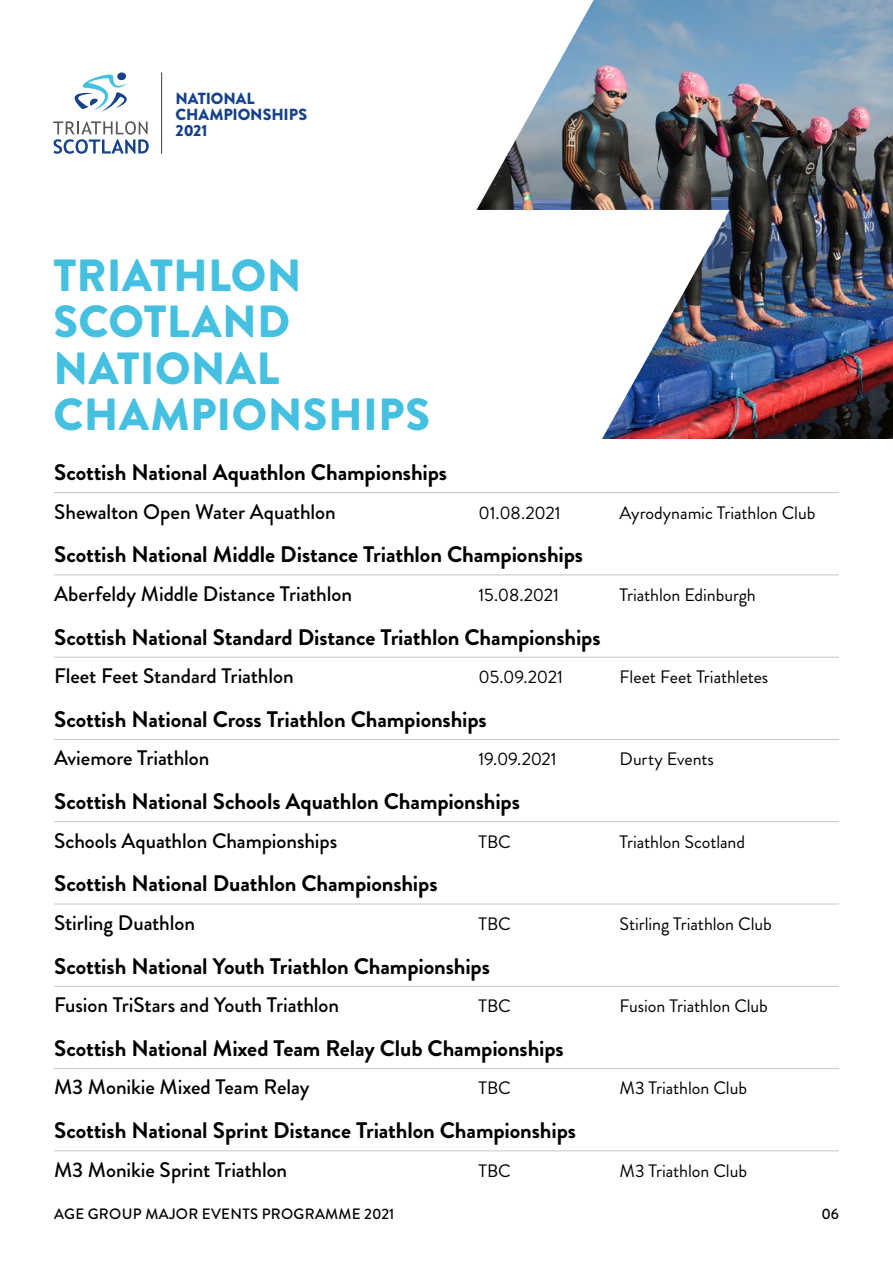
<style>
.page{position:relative;width:893px;height:1263px;background:#fff}
.page>*{position:absolute;margin:0;border:0;box-sizing:border-box;transform-origin:0 0}
.t1{font:900 45px/46.5px "Brandon Grotesque";letter-spacing:.005em;color:#46c0e0}
.t2{font:700 22.5px "Brandon Grotesque";letter-spacing:-.005em;color:#000}
.t3{font:500 21px "Brandon Grotesque";letter-spacing:-.005em;color:#000}
.t4{font:18px "Brandon Grotesque";letter-spacing:-.005em;color:#000}
.t5{font:900 16.05px/16px "Brandon Grotesque";letter-spacing:-.01em;color:#15428a}
.t6{font:500 15px "Brandon Grotesque";letter-spacing:.02em;color:#000}
</style>
<div class="page">
<img style="left:730px;top:0;width:163px;height:438px">
<svg style="left:174px;top:0;width:556px;height:904px"></svg>
<hr style="left:54px;top:492px;width:785px;height:1px;background:#c6c6c6">
<hr style="left:54px;top:574px;width:785px;height:1px;background:#c6c6c6">
<hr style="left:54px;top:657px;width:785px;height:1px;background:#c6c6c6">
<hr style="left:54px;top:739px;width:785px;height:1px;background:#c6c6c6">
<hr style="left:54px;top:821px;width:785px;height:1px;background:#c6c6c6">
<hr style="left:54px;top:904px;width:785px;height:1px;background:#c6c6c6">
<hr style="left:54px;top:986px;width:785px;height:1px;background:#c6c6c6">
<hr style="left:54px;top:1068px;width:785px;height:1px;background:#c6c6c6">
<hr style="left:54px;top:1150px;width:785px;height:1px;background:#c6c6c6">
<div style="left:40px;top:56px;width:281px;height:114px;background:#fff"></div>
<hr style="left:161px;top:72px;width:1px;height:82px;background:#575756">
<svg style="left:53px;top:121px;width:96px;height:33px"></svg>
<svg style="left:74px;top:74px;width:54px;height:38px"></svg>
<p class="t5" style="left:176px;top:90px;width:133px">NATIONAL<br>CHAMPIONSHIPS<br>2021</p>
<h1 class="t1" style="left:54px;top:252px;width:378px">TRIATHLON<br>SCOTLAND<br>NATIONAL<br>CHAMPIONSHIPS</h1>
<p class="t2" style="left:54px;top:456px;width:395px">Scottish National Aquathlon Championships</p>
<p class="t3" style="left:54px;top:497px;width:283px">Shewalton Open Water Aquathlon</p>
<p class="t4" style="left:478px;top:500px;width:84px">01.08.2021</p>
<p class="t4" style="left:619px;top:500px;width:197px">Ayrodynamic Triathlon Club</p>
<p class="t2" style="left:54px;top:539px;width:531px">Scottish National Middle Distance Triathlon Championships</p>
<p class="t3" style="left:54px;top:579px;width:300px">Aberfeldy Middle Distance Triathlon</p>
<p class="t4" style="left:478px;top:582px;width:82px">15.08.2021</p>
<p class="t4" style="left:619px;top:582px;width:138px">Triathlon Edinburgh</p>
<p class="t2" style="left:54px;top:621px;width:548px">Scottish National Standard Distance Triathlon Championships</p>
<p class="t3" style="left:54px;top:661px;width:241px">Fleet Feet Standard Triathlon</p>
<p class="t4" style="left:478px;top:664px;width:86px">05.09.2021</p>
<p class="t4" style="left:619px;top:664px;width:150px">Fleet Feet Triathletes</p>
<p class="t2" style="left:54px;top:703px;width:434px">Scottish National Cross Triathlon Championships</p>
<p class="t3" style="left:54px;top:744px;width:157px">Aviemore Triathlon</p>
<p class="t4" style="left:479px;top:747px;width:80px">19.09.2021</p>
<p class="t4" style="left:619px;top:747px;width:96px">Durty Events</p>
<p class="t2" style="left:54px;top:786px;width:467px">Scottish National Schools Aquathlon Championships</p>
<p class="t3" style="left:54px;top:826px;width:285px">Schools Aquathlon Championships</p>
<p class="t4" style="left:478px;top:829px;width:34px">TBC</p>
<p class="t4" style="left:619px;top:829px;width:127px">Triathlon Scotland</p>
<p class="t2" style="left:54px;top:868px;width:385px">Scottish National Duathlon Championships</p>
<p class="t3" style="left:54px;top:908px;width:143px">Stirling Duathlon</p>
<p class="t4" style="left:478px;top:911px;width:34px">TBC</p>
<p class="t4" style="left:619px;top:911px;width:154px">Stirling Triathlon Club</p>
<p class="t2" style="left:54px;top:950px;width:437px">Scottish National Youth Triathlon Championships</p>
<p class="t3" style="left:54px;top:990px;width:287px">Fusion TriStars and Youth Triathlon</p>
<p class="t4" style="left:478px;top:993px;width:34px">TBC</p>
<p class="t4" style="left:619px;top:993px;width:150px">Fusion Triathlon Club</p>
<p class="t2" style="left:54px;top:1032px;width:511px">Scottish National Mixed Team Relay Club Championships</p>
<p class="t3" style="left:54px;top:1073px;width:257px">M3 Monikie Mixed Team Relay</p>
<p class="t4" style="left:478px;top:1076px;width:34px">TBC</p>
<p class="t4" style="left:619px;top:1076px;width:129px">M3 Triathlon Club</p>
<p class="t2" style="left:54px;top:1115px;width:524px">Scottish National Sprint Distance Triathlon Championships</p>
<p class="t3" style="left:54px;top:1155px;width:235px">M3 Monikie Sprint Triathlon</p>
<p class="t4" style="left:478px;top:1158px;width:34px">TBC</p>
<p class="t4" style="left:619px;top:1158px;width:129px">M3 Triathlon Club</p>
<p class="t6" style="left:54px;top:1204px;width:342px">AGE GROUP MAJOR EVENTS PROGRAMME 2021</p>
<p class="t6" style="left:821px;top:1204px;width:19px">06</p>
</div>
